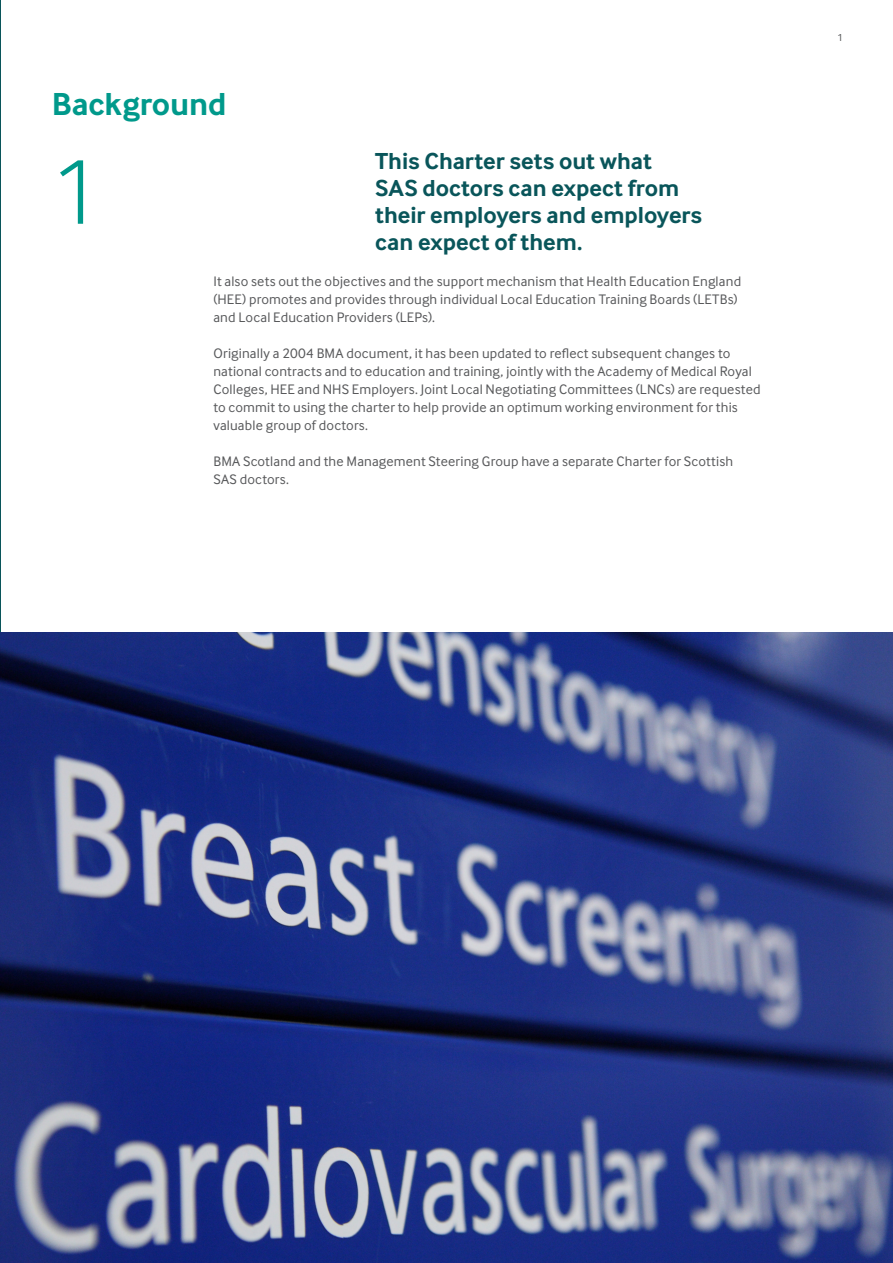
<style>
.page{position:relative;width:893px;height:1263px;background:#fff}
.page>*{position:absolute;margin:0;border:0;box-sizing:border-box;transform-origin:0 0}
._64_66_Light{font:300 96px "Inter Face";color:#00998b}
._22_24_Bold{font:700 33px "Inter Face";letter-spacing:-.005em;color:#00998b}
._16_18_Bold{font:700 24px/27px "Inter Face";color:#09555a}
._9_5_12_Regular{font:14.25px/18px "Inter Face";letter-spacing:.01em;color:#57585a}
.t1{font:10.5px "Inter Face";color:#57585a}
</style>
<div class="page">
<hr style="left:0;top:0;width:1px;height:1263px;background:#09555a">
<img style="left:1px;top:632px;width:891px;height:631px">
<p class="_22_24_Bold" style="left:52px;top:85px;width:176px">Background</p>
<p class="_64_66_Light" style="left:52px;top:137px;width:51px">1</p>
<p class="_16_18_Bold" style="left:375px;top:147px;width:328px">This Charter sets out what<br>SAS doctors can expect from their employers and employers can expect of them.</p>
<p class="_9_5_12_Regular" style="left:213px;top:272px;width:529px">It also sets out the objectives and the support mechanism that Health Education England (HEE) promotes and provides through individual Local Education Training Boards (LETBs) and Local Education Providers (LEPs).</p>
<p class="_9_5_12_Regular" style="left:213px;top:344px;width:548px">Originally a 2004 BMA document, it has been updated to reflect subsequent changes to national contracts and to education and training, jointly with the Academy of Medical Royal Colleges, HEE and NHS Employers. Joint Local Negotiating Committees (LNCs) are requested to commit to using the charter to help provide an optimum working environment for this valuable group of doctors.</p>
<p class="_9_5_12_Regular" style="left:213px;top:452px;width:521px">BMA Scotland and the Management Steering Group have a separate Charter for Scottish<br>SAS doctors.</p>
<p class="t1" style="left:837px;top:31px;width:7px">1</p>
</div>
